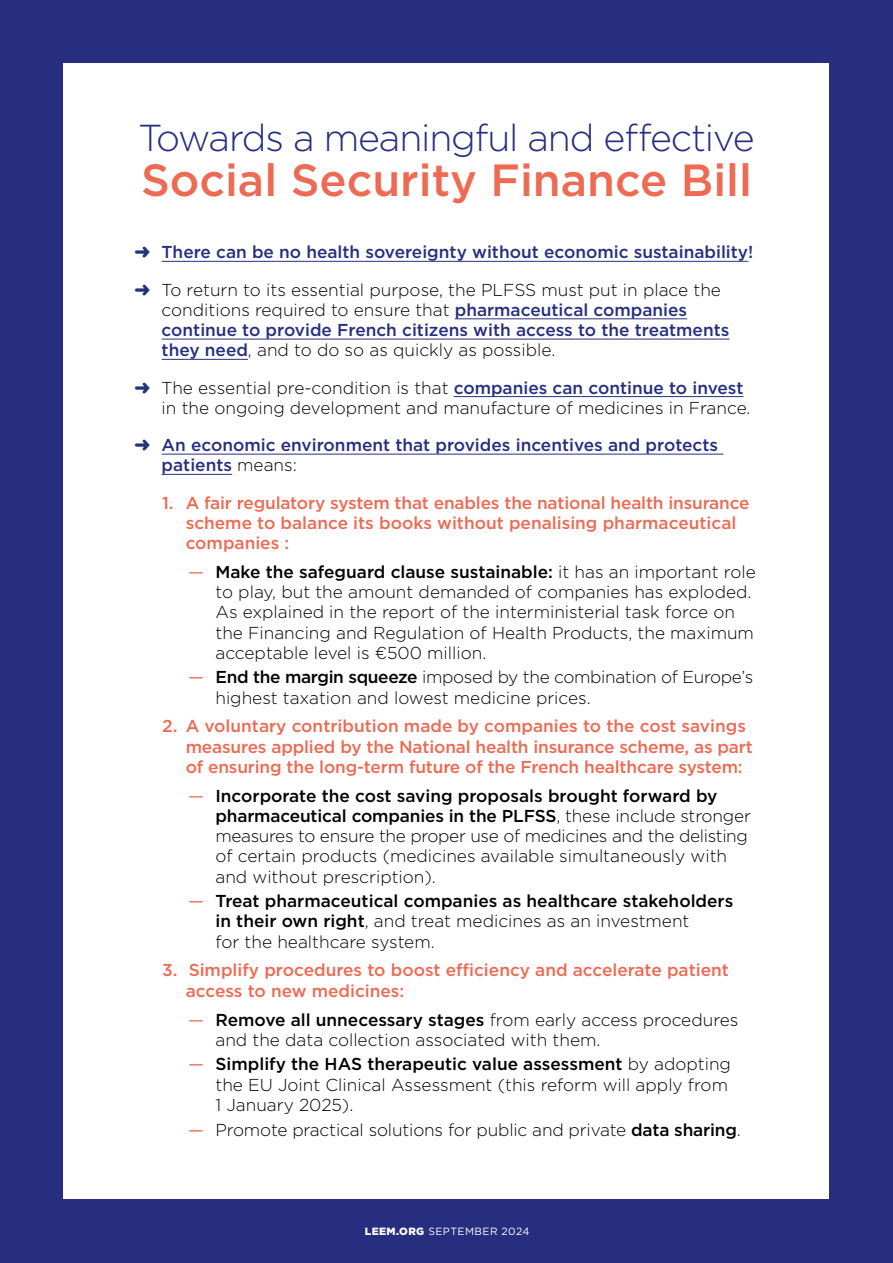
<style>
.page{position:relative;width:893px;height:1263px;background:#272e80}
.page>*{position:absolute;margin:0;border:0;box-sizing:border-box;transform-origin:0 0}
.t1{font:500 45px "Gotham";color:#ed6a53}
.t2{font:300 37.5px "Gotham";letter-spacing:-.03em;color:#272e80}
.t3{font:300 17.25px/20.2px "Gotham";color:#000}
.t4{font:500 17.25px/20.2px "Gotham";letter-spacing:-.01em;color:#ed6a53}
.t5{font:500 17.25px/20.2px "Gotham";color:#272e80}
.t6{font:500 17.25px/20.2px "Gotham";color:#000}
.t7{font:10.5px "Gotham";letter-spacing:.04em;color:#fff}
.s1{font-weight:300;color:#000}
.s2{color:#272e80}
.s3{font-weight:500;color:#272e80}
.s4{font-weight:400;color:#ed6a53}
.s5{font-weight:500}
.s6{font-weight:300}
.s7{font-weight:900}
</style>
<div class="page">
<div style="left:64px;top:64px;width:765px;height:1135px;background:#fff"></div>
<hr style="left:162px;top:261px;width:586px;height:1px;background:#272e80">
<hr style="left:455px;top:318px;width:232px;height:1px;background:#272e80">
<hr style="left:162px;top:339px;width:567px;height:1px;background:#272e80">
<hr style="left:162px;top:359px;width:86px;height:1px;background:#272e80">
<hr style="left:454px;top:396px;width:289px;height:1px;background:#272e80">
<hr style="left:162px;top:454px;width:561px;height:1px;background:#272e80">
<hr style="left:162px;top:474px;width:70px;height:1px;background:#272e80">
<h2 class="t2" style="left:138px;top:114px;width:618px">Towards a meaningful and effective</h2>
<h1 class="t1" style="left:141px;top:151px;width:612px">Social Security Finance Bill</h1>
<p class="t5" style="left:135px;top:233px;width:620px;line-height:37.2px">➜ There can be no health sovereignty without economic sustainability! ➜ <span class="s1">To return to its essential purpose, the PLFSS must put in place the</span></p>
<p class="t5" style="left:162px;top:299px;width:569px"><span class="s1">conditions required to ensure that</span> pharmaceutical companies continue to provide French citizens with access to the treatments they need<span class="s1">, and to do so as quickly as possible.</span></p>
<p class="t3" style="left:162px;top:377px;width:590px;text-indent:-27px"><span class="s2">➜</span> The essential pre-condition is that <span class="s3">companies can continue to invest </span>in the ongoing development and manufacture of medicines in France.</p>
<p class="t5" style="left:162px;top:435px;width:558px;text-indent:-27px">➜ An economic environment that provides incentives and protects patients <span class="s1">means:</span></p>
<p class="t4" style="left:186px;top:492px;width:565px;text-indent:-23px">1. A fair regulatory system that enables the national health insurance scheme to balance its books without penalising pharmaceutical companies :</p>
<p class="t3" style="left:215px;top:561px;width:542px;text-indent:-27px"><span class="s4">—</span> <span class="s5">Make the safeguard clause sustainable:</span> it has an important role to play, but the amount demanded of companies has exploded.<br>As explained in the report of the interministerial task force on the Financing and Regulation of Health Products, the maximum acceptable level is €500 million.</p>
<p class="t3" style="left:215px;top:667px;width:539px;text-indent:-27px"><span class="s4">—</span> <span class="s5">End the margin squeeze</span> imposed by the combination of Europe’s highest taxation and lowest medicine prices.</p>
<p class="t4" style="left:186px;top:716px;width:569px;text-indent:-23px">2. A voluntary contribution made by companies to the cost savings measures applied by the National health insurance scheme, as part of ensuring the long-term future of the French healthcare system:</p>
<p class="t3" style="left:215px;top:785px;width:537px;text-indent:-27px"><span class="s4">—</span> <span class="s5">Incorporate the cost saving proposals brought forward by pharmaceutical companies in the PLFSS</span>, these include stronger measures to ensure the proper use of medicines and the delisting of certain products (medicines available simultaneously with and without prescription).</p>
<p class="t6" style="left:215px;top:891px;width:519px;text-indent:-27px"><span class="s4">—</span> Treat pharmaceutical companies as healthcare stakeholders in their own right<span class="s6">, and treat medicines as an investment<br>for the healthcare system.</span></p>
<p class="t4" style="left:186px;top:960px;width:545px;text-indent:-23px">3. Simplify procedures to boost efficiency and accelerate patient access to new medicines:</p>
<p class="t3" style="left:215px;top:1009px;width:524px;text-indent:-27px"><span class="s4">—</span> <span class="s5">Remove all unnecessary stages</span> from early access procedures and the data collection associated with them.</p>
<p class="t3" style="left:215px;top:1053px;width:517px;text-indent:-27px"><span class="s4">—</span> <span class="s5">Simplify the HAS therapeutic value assessment</span> by adopting the EU Joint Clinical Assessment (this reform will apply from<br>1 January 2025).</p>
<p class="t3" style="left:188px;top:1119px;width:554px"><span class="s4">—</span> Promote practical solutions for public and private <span class="s5">data sharing</span>.</p>
<p class="t7" style="left:365px;top:1225px;width:166px"><span class="s7">LEEM.ORG</span> SEPTEMBER 2024</p>
</div>
